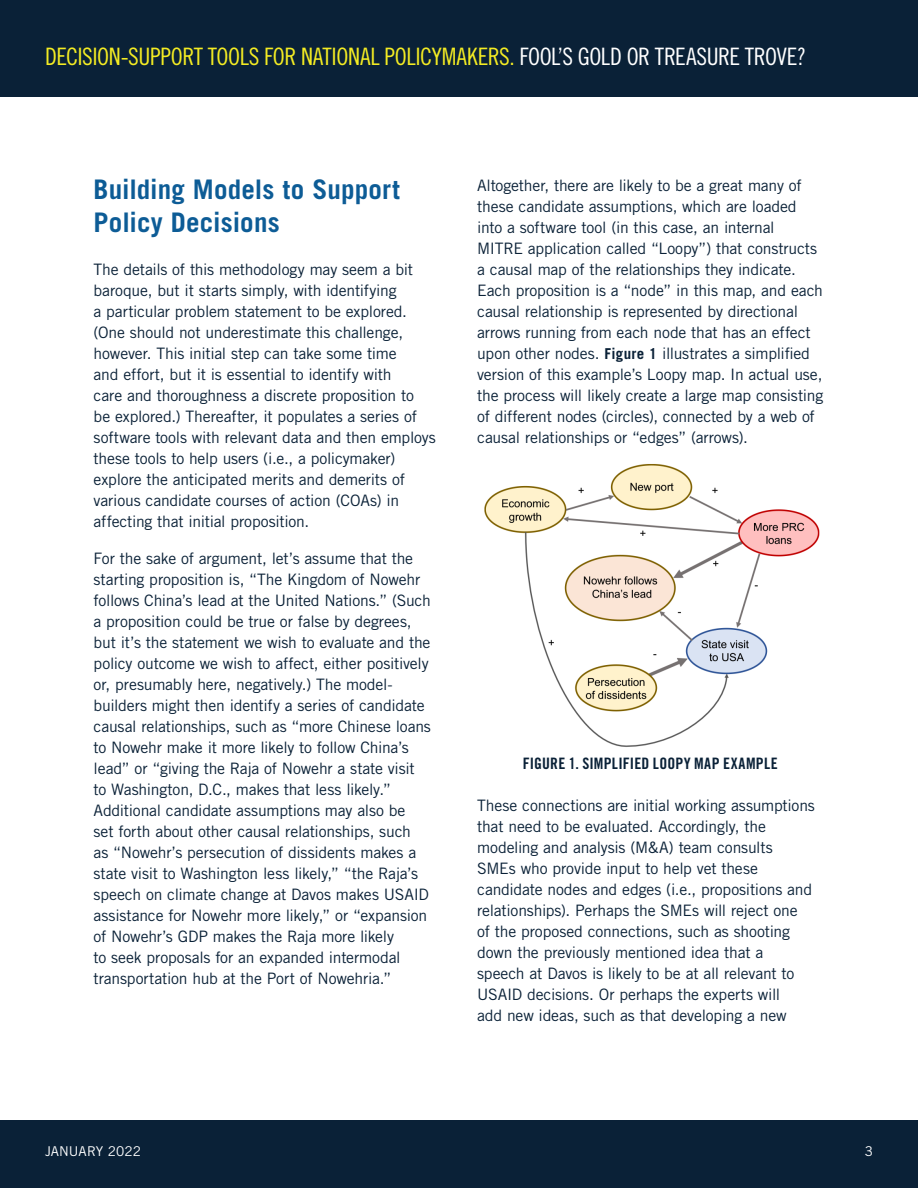
<style>
.page{position:relative;width:918px;height:1188px;background:#fff}
.page>*{position:absolute;margin:0;border:0;box-sizing:border-box;transform-origin:0 0}
.t1{font:700 27px/33px "Trade Gothic LT Pro";letter-spacing:.005em;color:#0d5c96}
.t2{font:24px "Trade Gothic LT Pro Cn 18";letter-spacing:-.015em;color:#f4ec23}
.t3{font:15.75px/21px "Trade Gothic LT Pro";letter-spacing:-.01em;color:#0a2137}
.t4{font:15.75px "Trade Gothic LT Pro Bd Cn 20";letter-spacing:.015em;color:#0a2137}
.t5{font:13.5px "Trade Gothic LT Pro";letter-spacing:.005em;color:#fff}
.s1{color:#fff}
.s2{font-weight:700;font-size:15px}
</style>
<div class="page">
<div style="left:0;top:1120px;width:918px;height:68px;background:#0a2137"></div>
<div style="left:0;top:0;width:918px;height:97px;background:#0a2137"></div>
<img style="left:484px;top:464px;width:336px;height:283px">
<h2 class="t2" style="left:45px;top:43px;width:763px">DECISION-SUPPORT TOOLS FOR NATIONAL POLICYMAKERS. <span class="s1">FOOL’S GOLD OR TREASURE TROVE?</span></h2>
<h1 class="t1" style="left:94px;top:173px;width:308px">Building Models to Support<br>Policy Decisions</h1>
<p class="t3" style="left:94px;top:259px;width:344px">The details of this methodology may seem a bit baroque, but it starts simply, with identifying<br>a particular problem statement to be explored. (One should not underestimate this challenge, however. This initial step can take some time<br>and effort, but it is essential to identify with<br>care and thoroughness a discrete proposition to<br>be explored.) Thereafter, it populates a series of software tools with relevant data and then employs these tools to help users (i.e., a policymaker) explore the anticipated merits and demerits of various candidate courses of action (COAs) in affecting that initial proposition.</p>
<p class="t3" style="left:94px;top:548px;width:339px">For the sake of argument, let’s assume that the starting proposition is, “The Kingdom of Nowehr follows China’s lead at the United Nations.” (Such a proposition could be true or false by degrees, but it’s the statement we wish to evaluate and the policy outcome we wish to affect, either positively or, presumably here, negatively.) The model&shy;builders might then identify a series of candidate causal relationships, such as “more Chinese loans to Nowehr make it more likely to follow China’s lead” or “giving the Raja of Nowehr a state visit to Washington, D.C., makes that less likely.” Additional candidate assumptions may also be<br>set forth about other causal relationships, such<br>as “Nowehr’s persecution of dissidents makes a state visit to Washington less likely,” “the Raja’s speech on climate change at Davos makes USAID assistance for Nowehr more likely,” or “expansion of Nowehr’s GDP makes the Raja more likely<br>to seek proposals for an expanded intermodal transportation hub at the Port of Nowehria.”</p>
<p class="t3" style="left:477px;top:175px;width:348px">Altogether, there are likely to be a great many of these candidate assumptions, which are loaded into a software tool (in this case, an internal MITRE application called “Loopy”) that constructs a causal map of the relationships they indicate.<br>Each proposition is a “node” in this map, and each causal relationship is represented by directional arrows running from each node that has an effect upon other nodes. <span class="s2">Figure 1</span> illustrates a simplified version of this example’s Loopy map. In actual use, the process will likely create a large map consisting of different nodes (circles), connected by a web of causal relationships or “edges” (arrows).</p>
<p class="t4" style="left:523px;top:754px;width:256px">FIGURE 1. SIMPLIFIED LOOPY MAP EXAMPLE</p>
<p class="t3" style="left:477px;top:795px;width:339px">These connections are initial working assumptions that need to be evaluated. Accordingly, the modeling and analysis (M&amp;A) team consults SMEs who provide input to help vet these candidate nodes and edges (i.e., propositions and relationships). Perhaps the SMEs will reject one<br>of the proposed connections, such as shooting down the previously mentioned idea that a<br>speech at Davos is likely to be at all relevant to USAID decisions. Or perhaps the experts will<br>add new ideas, such as that developing a new</p>
<p class="t5" style="left:45px;top:1143px;width:98px">JANUARY 2022</p>
<p class="t5" style="left:865px;top:1143px;width:10px">3</p>
</div>
